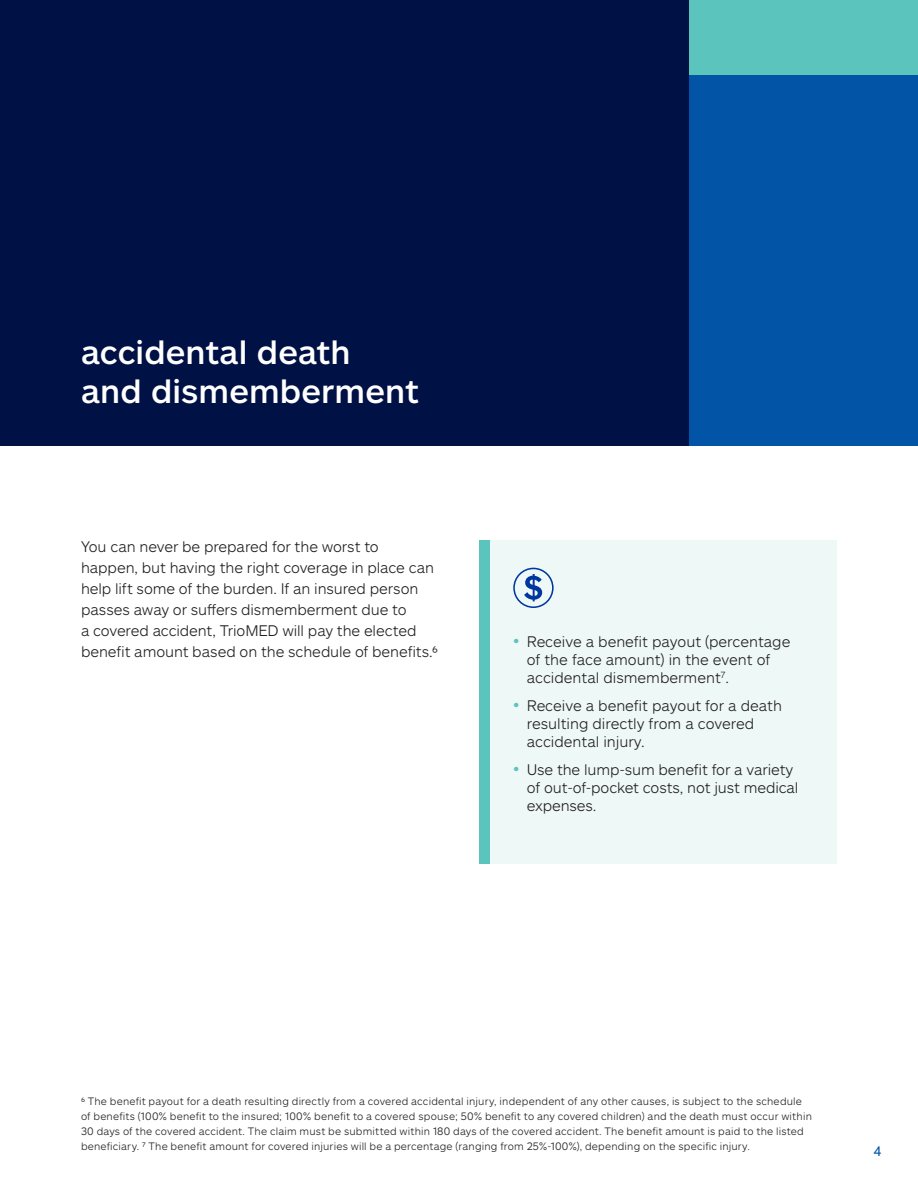
<style>
.page{position:relative;width:918px;height:1188px;background:#fff}
.page>*{position:absolute;margin:0;border:0;box-sizing:border-box;transform-origin:0 0}
.t1{font:500 33px/39px "Allstate Sans";letter-spacing:.005em;color:#fff}
.t2{font:300 15px/18px "Allstate Sans";letter-spacing:-.005em;color:#231f20}
.t3{font:13.5px "Allstate Sans";color:#0154a6}
.t4{font:300 10.5px/15px "Allstate Sans";letter-spacing:.015em;color:#231f20}
.s1{font-size:18px;color:#5ac4bd}
</style>
<div class="page">
<div style="left:0;top:0;width:918px;height:446px;background:#001145"></div>
<div style="left:689px;top:74px;width:229px;height:372px;background:#0154a6"></div>
<div style="left:689px;top:0;width:229px;height:74px;background:#5ac4bd"></div>
<div style="left:479px;top:540px;width:358px;height:324px;background:#eef8f7"></div>
<div style="left:479px;top:540px;width:11px;height:324px;background:#5ac4bd"></div>
<svg style="left:513px;top:568px;width:41px;height:40px"></svg>
<p class="t1" style="left:81px;top:331px;width:340px">accidental death and dismemberment</p>
<p class="t2" style="left:81px;top:535px;width:358px;line-height:21px">You can never be prepared for the worst to happen, but having the right coverage in place can help lift some of the burden. If an insured person passes away or suffers dismemberment due to<br>a covered accident, TrioMED will pay the elected benefit amount based on the schedule of benefits.6</p>
<p class="t2" style="left:527px;top:632px;width:265px;text-indent:-14px"><span class="s1">•</span> Receive a benefit payout (percentage of the face amount) in the event of accidental dismemberment<sup>7</sup>.</p>
<p class="t2" style="left:527px;top:696px;width:257px;text-indent:-14px"><span class="s1">•</span> Receive a benefit payout for a death resulting directly from a covered accidental injury.</p>
<p class="t2" style="left:527px;top:760px;width:273px;text-indent:-14px"><span class="s1">•</span> Use the lump-sum benefit for a variety of out-of-pocket costs, not just medical expenses.</p>
<p class="t4" style="left:81px;top:1093px;width:732px">6 The benefit payout for a death resulting directly from a covered accidental injury, independent of any other causes, is subject to the schedule of benefits (100% benefit to the insured; 100% benefit to a covered spouse; 50% benefit to any covered children) and the death must occur within 30 days of the covered accident. The claim must be submitted within 180 days of the covered accident. The benefit amount is paid to the listed beneficiary. 7 The benefit amount for covered injuries will be a percentage (ranging from 25%-100%), depending on the specific injury.</p>
<p class="t3" style="left:873px;top:1142px;width:10px">4</p>
</div>
